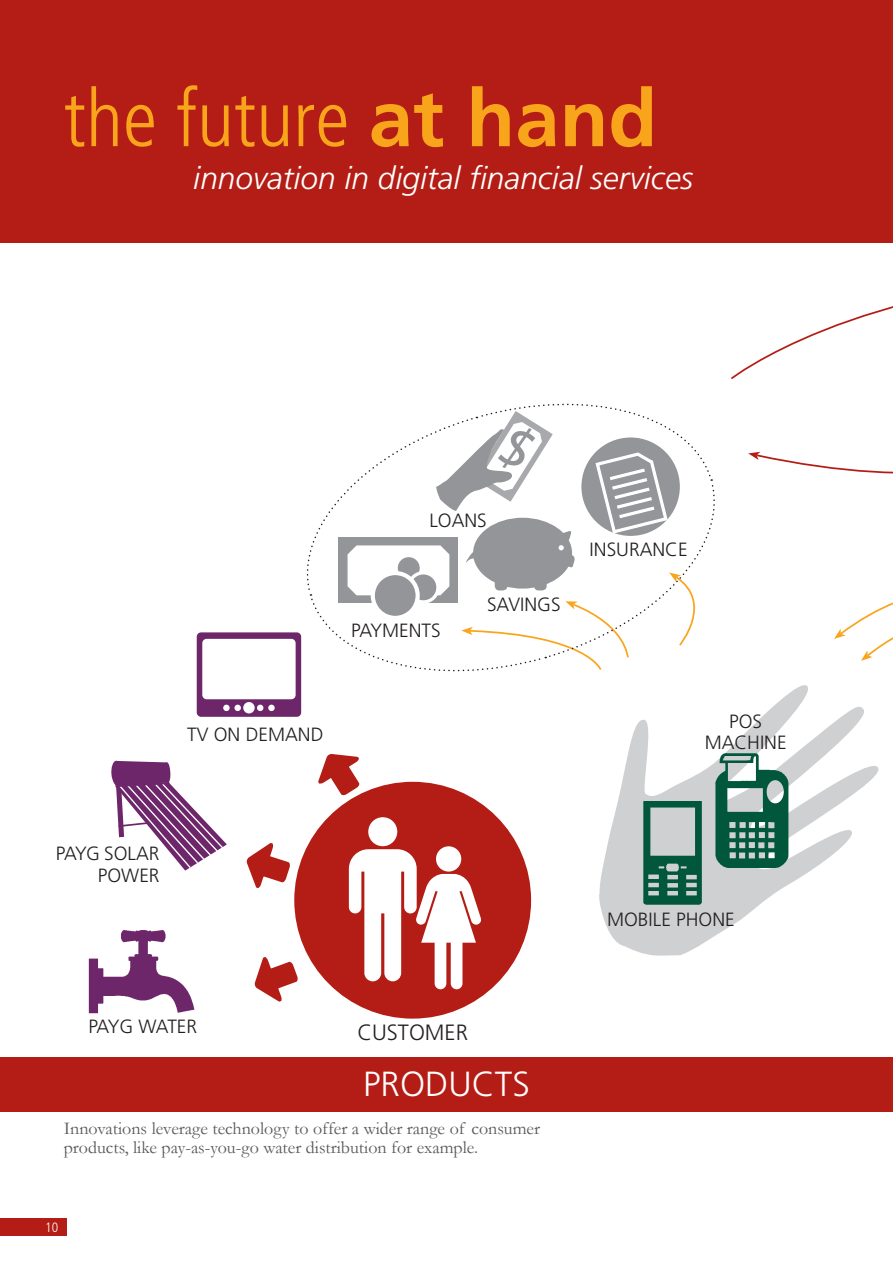
<style>
.page{position:relative;width:893px;height:1263px;background:#fff}
.page>*{position:absolute;margin:0;border:0;box-sizing:border-box;transform-origin:0 0}
.Feature_title{font:300 condensed 79.95px "Frutiger";color:#f9a51b}
.Pull_quote_lhs{font:300 34.8px "Frutiger";color:#fff}
.Feature_title-2{font:italic 300 31.65px "Frutiger";color:#fff}
.subhead{font:300 22.05px "Frutiger";color:#231f20}
.subhead-2{font:300 19.2px/22px "Frutiger";color:#231f20;text-align:right}
.subhead-3{font:300 19.2px "Frutiger";letter-spacing:-.045em;color:#231f20}
.Text_questions{font:18px/19.2px "Garamond";color:#57585a}
.t1{font:300 condensed 13.5px "Frutiger";color:#fff}
.s1{font-weight:700;font-stretch:normal}
</style>
<div class="page">
<div style="left:0;top:1218px;width:67px;height:18px;background:#b41d15"></div>
<div style="left:0;top:0;width:893px;height:242px;background:#b41d15"></div>
<div style="left:0;top:1057px;width:893px;height:54px;background:#b41d15"></div>
<hr style="left:892px;top:1057px;width:1px;height:54px;background:#f9a51b">
<svg style="left:111px;top:760px;width:116px;height:111px"></svg>
<img style="left:88px;top:930px;width:107px;height:84px">
<div style="left:294px;top:782px;width:237px;height:237px;background:#b41d15;border-radius:50%"></div>
<svg style="left:436px;top:846px;width:25px;height:25px"></svg>
<div style="left:368px;top:817px;width:29px;height:29px;background:#fff;border-radius:50%"></div>
<svg style="left:349px;top:849px;width:132px;height:140px"></svg>
<svg style="left:246px;top:843px;width:44px;height:46px"></svg>
<svg style="left:254px;top:957px;width:44px;height:45px"></svg>
<svg style="left:318px;top:754px;width:43px;height:44px"></svg>
<svg style="left:599px;top:717px;width:280px;height:239px"></svg>
<img style="left:636px;top:801px;width:71px;height:104px">
<img style="left:715px;top:753px;width:74px;height:114px">
<svg style="left:197px;top:306px;width:696px;height:411px"></svg>
<p class="Feature_title" style="left:64px;top:73px;width:595px">the future <span class="s1">at hand</span></p>
<p class="Feature_title-2" style="left:193px;top:160px;width:501px">innovation in digital financial services</p>
<p class="subhead-2" style="left:429px;top:510px;width:59px">LOANS</p>
<p class="subhead-2" style="left:351px;top:620px;width:91px">PAYMENTS</p>
<p class="subhead-2" style="left:487px;top:594px;width:75px">SAVINGS</p>
<p class="subhead-2" style="left:187px;top:723px;width:138px">TV ON DEMAND</p>
<p class="subhead-2" style="left:590px;top:538px;width:99px">INSURANCE</p>
<p class="subhead-2" style="left:705px;top:711px;width:83px;line-height:20.9px;text-align:center">POS<br>MACHINE</p>
<p class="subhead-2" style="left:56px;top:842px;width:105px">PAYG SOLAR<br>POWER</p>
<p class="subhead-3" style="left:88px;top:1015px;width:110px">PAYG WATER</p>
<p class="subhead" style="left:357px;top:1020px;width:112px">CUSTOMER</p>
<p class="Pull_quote_lhs" style="left:363px;top:1064px;width:168px">PRODUCTS</p>
<p class="Text_questions" style="left:64px;top:1118px;width:478px">Innovations leverage technology to offer a wider range of consumer products, like pay-as-you-go water distribution for example.</p>
<p class="t1" style="left:45px;top:1220px;width:14px">10</p>
<p class="subhead-2" style="left:607px;top:909px;width:129px">MOBILE PHONE</p>
</div>
